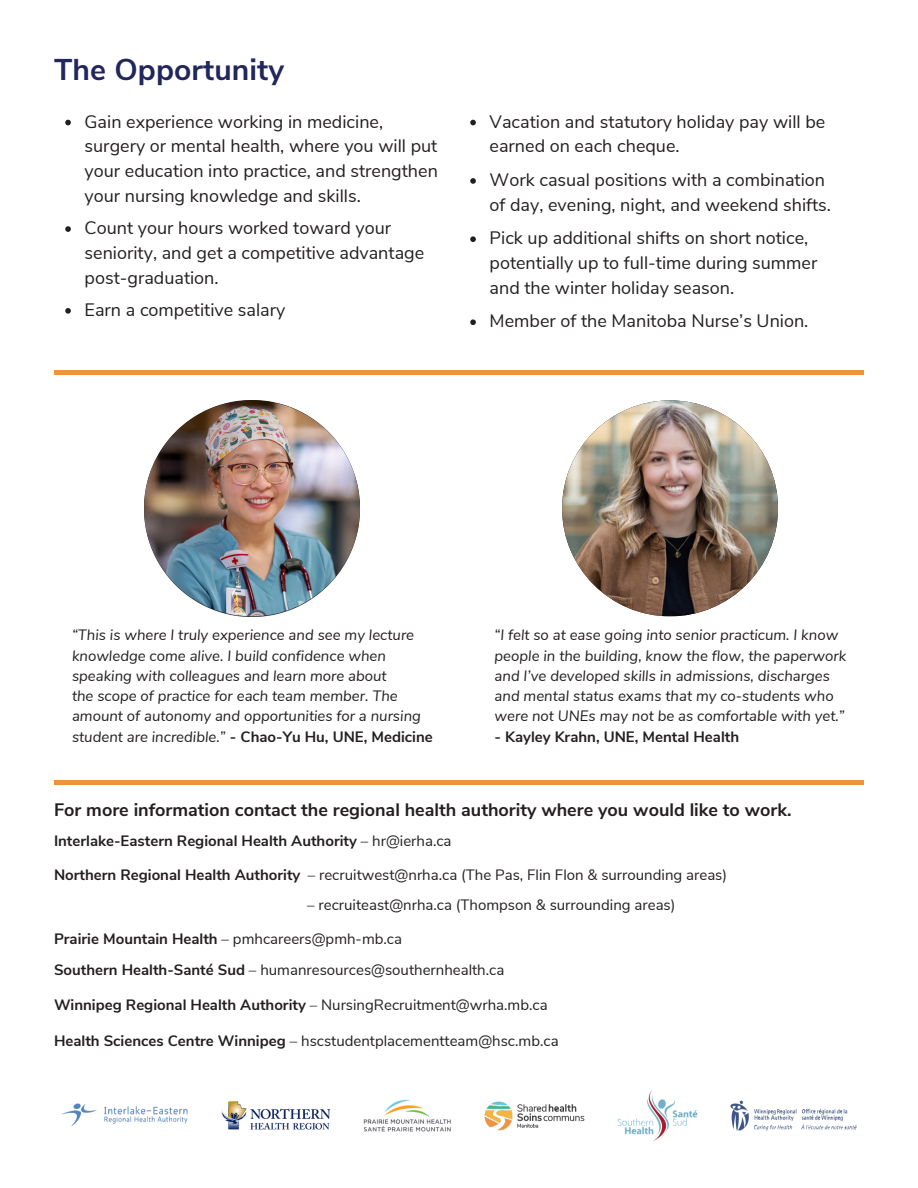
<style>
.page{position:relative;width:918px;height:1188px;background:#fff}
.page>*{position:absolute;margin:0;border:0;box-sizing:border-box;transform-origin:0 0}
.t1{font:700 30px "Nunito Sans";letter-spacing:.005em;color:#21265d}
.t2{font:18px/24.8px "Nunito Sans";color:#231f20}
.t3{font:700 18px "Nunito Sans";color:#231f20}
.t4{font:italic 15px/20.2px "Nunito Sans";color:#231f20}
.t5{font:15px/30.6px "Nunito Sans";color:#231f20}
.t6{font:700 15px "Nunito Sans";color:#231f20}
.s1{font-weight:400;font-style:italic}
.s2{font-weight:400}
.s3{font-weight:700}
</style>
<div class="page">
<img style="left:61px;top:1103px;width:127px;height:24px">
<img style="left:221px;top:1101px;width:110px;height:29px">
<img style="left:144px;top:400px;width:216px;height:216px">
<img style="left:363px;top:1099px;width:88px;height:33px">
<img style="left:484px;top:1101px;width:101px;height:30px">
<img style="left:617px;top:1090px;width:81px;height:51px">
<img style="left:730px;top:1100px;width:127px;height:31px">
<img style="left:144px;top:400px;width:216px;height:216px;border-radius:50%">
<img style="left:562px;top:400px;width:216px;height:216px;border-radius:50%">
<hr style="left:54px;top:370px;width:810px;height:4px;background:#ee943a">
<div style="left:54px;top:780px;width:810px;height:5px;background:#ee943a"></div>
<svg style="left:65px;top:120px;width:6px;height:5px"></svg>
<svg style="left:470px;top:120px;width:6px;height:5px"></svg>
<svg style="left:65px;top:226px;width:6px;height:6px"></svg>
<svg style="left:65px;top:308px;width:6px;height:6px"></svg>
<svg style="left:470px;top:178px;width:6px;height:6px"></svg>
<svg style="left:470px;top:236px;width:6px;height:6px"></svg>
<svg style="left:470px;top:319px;width:6px;height:6px"></svg>
<p class="t1" style="left:54px;top:49px;width:232px">The Opportunity</p>
<p class="t2" style="left:85px;top:109px;width:355px">Gain experience working in medicine, surgery or mental health, where you will put your education into practice, and strengthen your nursing knowledge and skills.</p>
<p class="t2" style="left:490px;top:109px;width:337px">Vacation and statutory holiday pay will be earned on each cheque.</p>
<p class="t2" style="left:490px;top:168px;width:343px">Work casual positions with a combination of day, evening, night, and weekend shifts.</p>
<p class="t2" style="left:490px;top:226px;width:329px">Pick up additional shifts on short notice, potentially up to full-time during summer and the winter holiday season.</p>
<p class="t2" style="left:490px;top:309px;width:320px">Member of the Manitoba Nurse’s Union.</p>
<p class="t2" style="left:85px;top:216px;width:341px">Count your hours worked toward your seniority, and get a competitive advantage post-graduation.</p>
<p class="t2" style="left:85px;top:298px;width:202px">Earn a competitive salary</p>
<p class="t4" style="left:72px;top:625px;width:344px">“This is where I truly experience and see my lecture knowledge come alive. I build confidence when speaking with colleagues and learn more about</p>
<p class="t4" style="left:72px;top:686px;width:350px">the scope of practice for each team member. The amount of autonomy and opportunities for a nursing</p>
<p class="t6" style="left:72px;top:726px;width:362px"><span class="s1">student are incredible.”</span> - Chao-Yu Hu, UNE, Medicine</p>
<h2 class="t4" style="left:495px;top:625px;width:353px">“I felt so at ease going into senior practicum. I know people in the building, know the flow, the paperwork and I’ve developed skills in admissions, discharges and mental status exams that my co-students who were not UNEs may not be as comfortable with yet.”</h2>
<p class="t6" style="left:495px;top:726px;width:246px">- Kayley Krahn, UNE, Mental Health</p>
<p class="t3" style="left:54px;top:797px;width:739px">For more information contact the regional health authority where you would like to work.</p>
<p class="t6" style="left:54px;top:830px;width:399px">Interlake-Eastern Regional Health Authority <span class="s2">– hr@ierha.ca</span></p>
<p class="t5" style="left:54px;top:860px;width:675px"><span class="s3">Northern Regional Health Authority</span> – recruitwest@nrha.ca (The Pas, Flin Flon &amp; surrounding areas)</p>
<p class="t5" style="left:307px;top:889px;width:370px">– recruiteast@nrha.ca (Thompson &amp; surrounding areas)</p>
<p class="t5" style="left:54px;top:924px;width:452px"><span class="s3">Prairie Mountain Health</span> – pmhcareers@pmh-mb.ca<br><span class="s3">Southern Health-Santé Sud</span> – humanresources@southernhealth.ca</p>
<p class="t6" style="left:54px;top:995px;width:495px">Winnipeg Regional Health Authority <span class="s2">– NursingRecruitment@wrha.mb.ca</span></p>
<p class="t5" style="left:54px;top:1026px;width:506px"><span class="s3">Health Sciences Centre Winnipeg</span> – hscstudentplacementteam@hsc.mb.ca</p>
</div>
